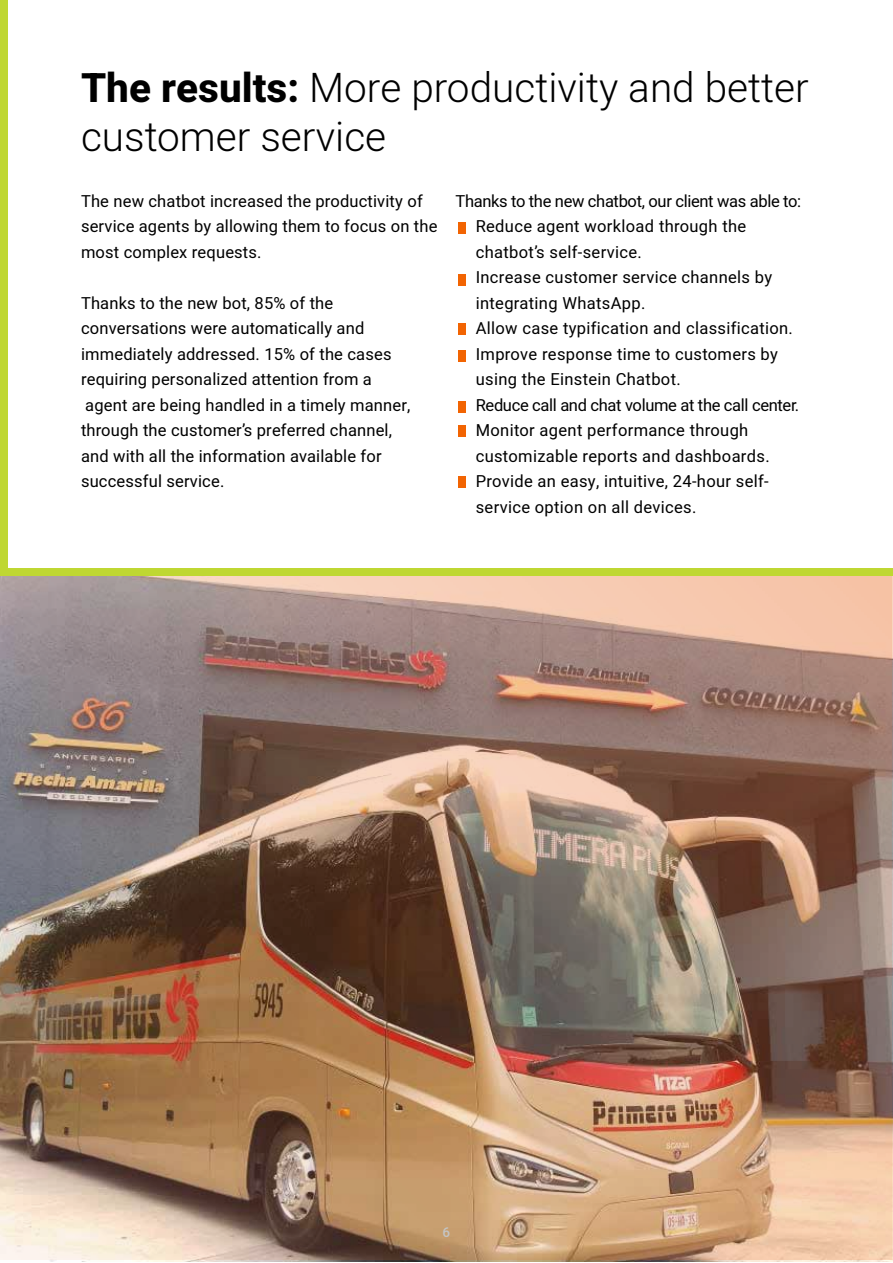
<style>
.page{position:relative;width:893px;height:1263px;background:#fff}
.page>*{position:absolute;margin:0;border:0;box-sizing:border-box;transform-origin:0 0}
.t1{font:300 40.5px/49.5px "Heebo";color:#000}
.t2{font:16.5px/25.5px "Heebo";letter-spacing:.01em;color:#000}
.t3{font:500 13.5px "Heebo";color:#c4c4c4}
.s1{font-weight:800}
</style>
<div class="page">
<div style="left:0;top:0;width:7px;height:1260px;background:#bfd732"></div>
<img style="left:0;top:576px;width:893px;height:683px">
<div style="left:458px;top:222px;width:8px;height:12px;background:#f26402"></div>
<div style="left:458px;top:274px;width:8px;height:11px;background:#f26402"></div>
<div style="left:458px;top:323px;width:8px;height:12px;background:#f26402"></div>
<div style="left:458px;top:350px;width:8px;height:11px;background:#f26402"></div>
<div style="left:458px;top:401px;width:8px;height:12px;background:#f26402"></div>
<div style="left:458px;top:425px;width:8px;height:12px;background:#f26402"></div>
<div style="left:458px;top:476px;width:8px;height:12px;background:#f26402"></div>
<div style="left:0;top:569px;width:893px;height:7px;background:#bfd732"></div>
<h1 class="t1" style="left:81px;top:62px;width:729px"><span class="s1">The results:</span> More productivity and better customer service</h1>
<p class="t2" style="left:81px;top:188px;width:358px">The new chatbot increased the productivity of service agents by allowing them to focus on the most complex requests.</p>
<p class="t2" style="left:81px;top:290px;width:331px">Thanks to the new bot, 85% of the conversations were automatically and immediately addressed. 15% of the cases requiring personalized attention from a agent are being handled in a timely manner, through the customer’s preferred channel, and with all the information available for successful service.</p>
<p class="t2" style="left:476px;top:188px;width:327px;text-indent:-20px">Thanks to the new chatbot, our client was able to:<br>Reduce agent workload through the chatbot’s self-service.<br>Increase customer service channels by integrating WhatsApp.<br>Allow case typification and classification.<br>Improve response time to customers by using the Einstein Chatbot.<br>Reduce call and chat volume at the call center.<br>Monitor agent performance through customizable reports and dashboards.<br>Provide an easy, intuitive, 24-hour self&shy;service option on all devices.</p>
<p class="t3" style="left:443px;top:1223px;width:9px">6</p>
</div>
